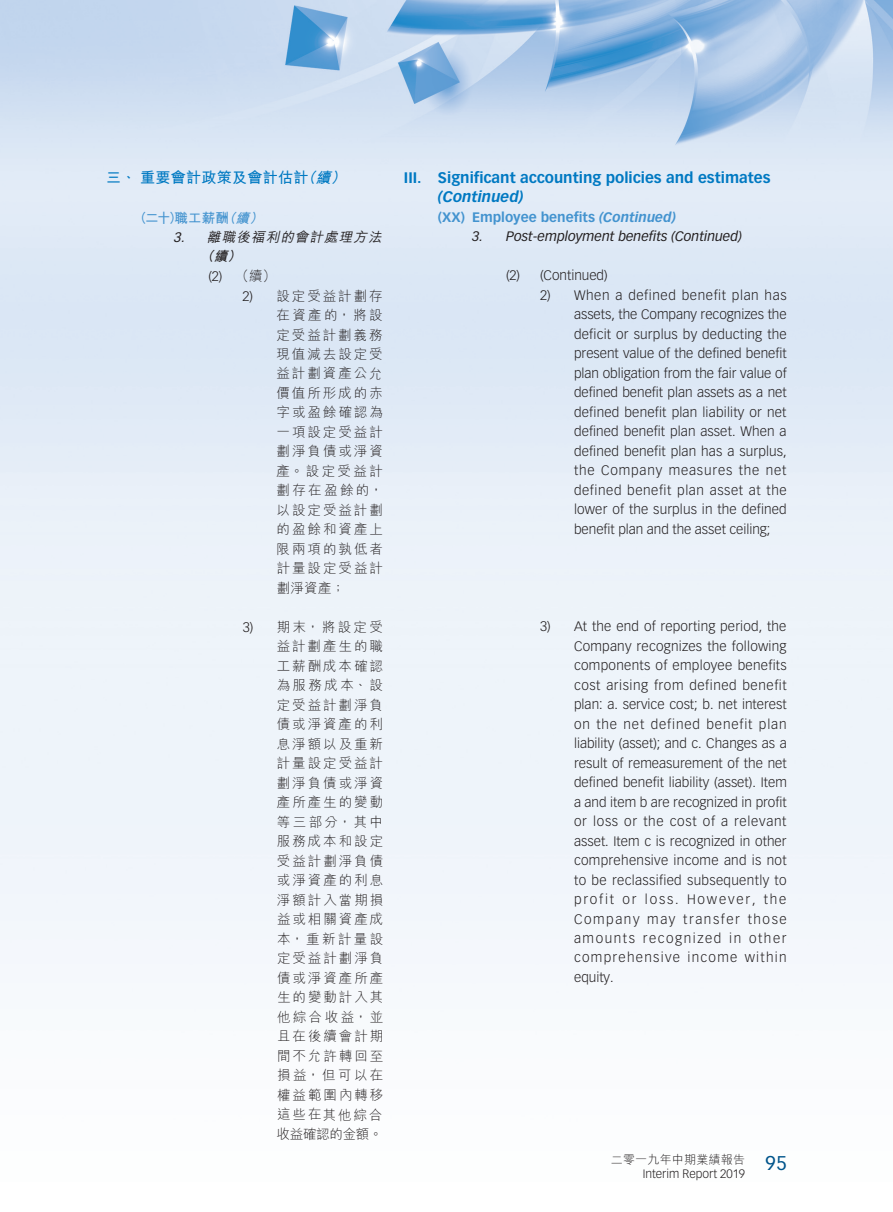
<style>
.page{position:relative;width:893px;height:1212px;background:#fff}
.page>*{position:absolute;margin:0;border:0;box-sizing:border-box;transform-origin:0 0}
.t1{font:700 15px "Vectora LT Std";color:#0079c2}
.t2{font:700 15px "M Hei HK";letter-spacing:.02em;color:#0079c2}
.t3{font:italic 700 15px "Vectora LT Std";color:#0079c2}
.t4{font:300 13.5px/19.5px "Vectora LT Std";letter-spacing:.01em;color:#231f20;text-align:justify}
.t5{font:300 13.5px/19.5px "M Hei HK";letter-spacing:.145em;color:#231f20;text-align:justify}
.t6{font:italic 13.5px "Vectora LT Std";color:#231f20}
.t7{font:700 13.5px "Vectora LT Std";color:#4393cf}
.t8{font:italic 500 13.5px/19.5px "M Hei HK";color:#231f20}
.t9{font:700 13.5px "M Hei HK";letter-spacing:.02em;color:#4393cf}
.t10{font:300 12px "Vectora LT Std";color:#231f20}
.t11{font:300 12px "M Hei HK";letter-spacing:.02em;color:#231f20}
.s1{font-style:italic}
.s2{font-family:"Vectora LT Std";font-weight:400}
.s3{font-weight:700}
.s4{font-family:"M Hei HK"}
.s5{font-family:"Vectora LT Std"}
.s6{font-family:"Vectora LT Std";font-weight:400;font-size:19.5px;color:#00548b}
</style>
<div class="page">
<img style="left:0;top:0;width:893px;height:967px">
<p class="t2" style="left:106px;top:167px;width:245px">三、重要會計政策及會計估計<span class="s1">（續）</span></p>
<p class="t9" style="left:134px;top:208px;width:134px">（二十）職工薪酬<span class="s1">（續）</span></p>
<p class="t8" style="left:200px;top:226px;width:186px;text-indent:-27px"><span class="s2">3.</span> 離職後福利的會計處理方法<span class="s3">（續）</span></p>
<p class="t4" style="left:208px;top:267px;width:69px">(2) <span class="s4">（續）</span></p>
<p class="t5" style="left:276px;top:286px;width:108px;text-indent:-34px"><span class="s5">2)</span> 設定受益計劃存在資產的，將設定受益計劃義務現值減去設定受益計劃資產公允價值所形成的赤字或盈餘確認為一項設定受益計劃淨負債或淨資產。設定受益計劃存在盈餘的，以設定受益計劃的盈餘和資產上限兩項的孰低者計量設定受益計劃淨資產；</p>
<p class="t5" style="left:276px;top:617px;width:109px;text-indent:-34px"><span class="s5">3)</span> 期末，將設定受益計劃產生的職工薪酬成本確認為服務成本、設定受益計劃淨負債或淨資產的利息淨額以及重新計量設定受益計劃淨負債或淨資產所產生的變動等三部分，其中服務成本和設定受益計劃淨負債或淨資產的利息淨額計入當期損益或相關資產成本，重新計量設定受益計劃淨負債或淨資產所產生的變動計入其他綜合收益，並且在後續會計期間不允許轉回至損益，但可以在權益範圍內轉移這些在其他綜合收益確認的金額。</p>
<p class="t1" style="left:404px;top:168px;width:368px">III. Significant accounting policies and estimates</p>
<p class="t3" style="left:438px;top:188px;width:87px">(Continued)</p>
<p class="t7" style="left:438px;top:209px;width:240px">(XX) Employee benefits <span class="s1">(Continued)</span></p>
<p class="t6" style="left:472px;top:229px;width:271px">3. Post-employment benefits (Continued)</p>
<p class="t4" style="left:506px;top:266px;width:103px">(2) (Continued)</p>
<p class="t4" style="left:574px;top:285px;width:214px;text-indent:-34px">2) When a defined benefit plan has assets, the Company recognizes the deficit or surplus by deducting the present value of the defined benefit plan obligation from the fair value of defined benefit plan assets as a net defined benefit plan liability or net defined benefit plan asset. When a defined benefit plan has a surplus, the Company measures the net defined benefit plan asset at the lower of the surplus in the defined benefit plan and the asset ceiling;</p>
<p class="t4" style="left:574px;top:617px;width:214px;text-indent:-34px">3) At the end of reporting period, the Company recognizes the following components of employee benefits cost arising from defined benefit plan: a. service cost; b. net interest on the net defined benefit plan liability (asset); and c. Changes as a result of remeasurement of the net defined benefit liability (asset). Item a and item b are recognized in profit or loss or the cost of a relevant asset. Item c is recognized in other comprehensive income and is not to be reclassified subsequently to profit or loss. However, the Company may transfer those amounts recognized in other comprehensive income within equity.</p>
<p class="t11" style="left:611px;top:1153px;width:178px">二零一九年中期業績報告 <span class="s6">95</span></p>
<p class="t10" style="left:643px;top:1166px;width:104px">Interim Report 2019</p>
</div>
